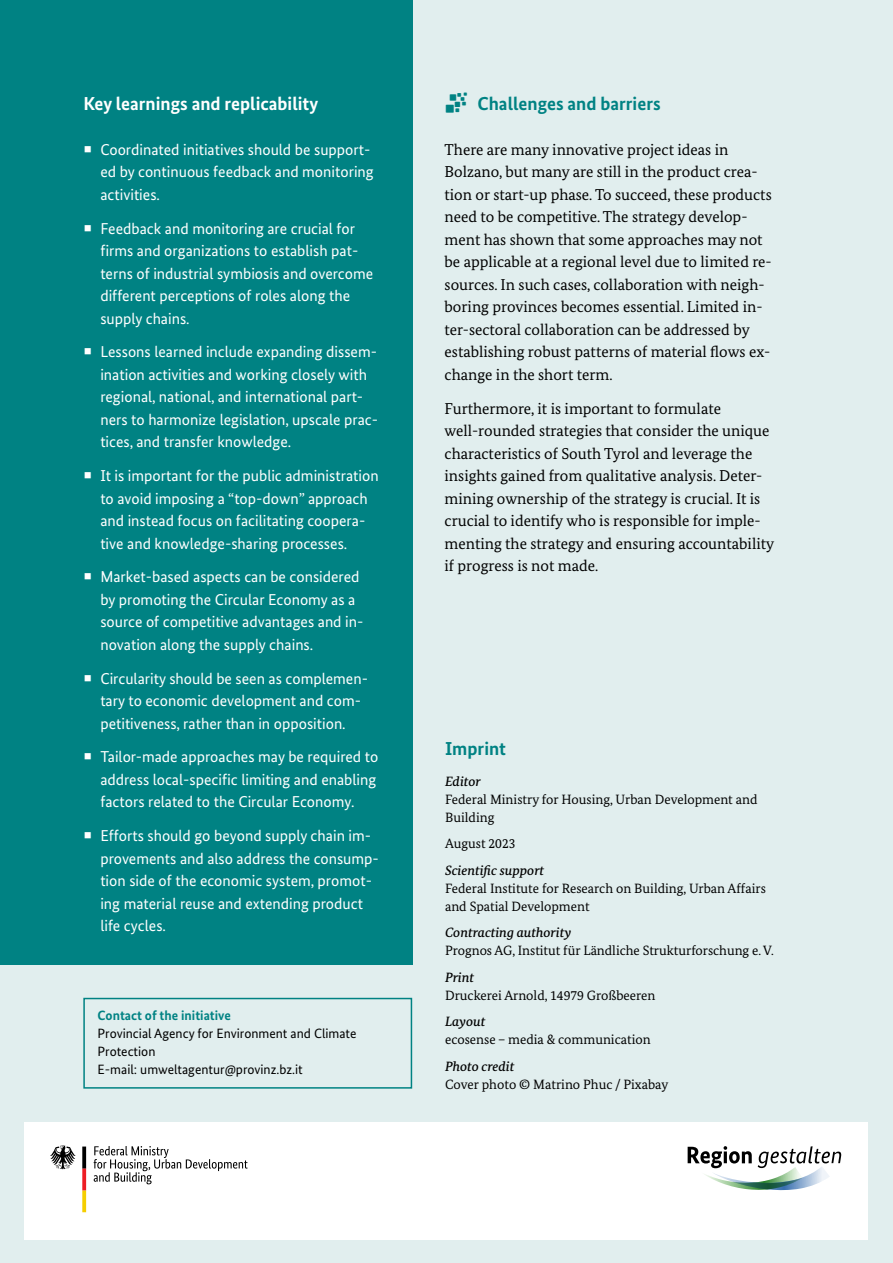
<style>
.page{position:relative;width:893px;height:1263px;background:#e1eeee}
.page>*{position:absolute;margin:0;border:0;box-sizing:border-box;transform-origin:0 0}
.H2-Subhead{font:700 18.75px "Bundes Sans";color:#008283}
.H2-Subhead_Kasten{font:700 18.75px "Bundes Sans";color:#fff}
.t1{font:15.75px/22.5px "Bundes Sans";color:#fff}
.P-Copy{font:15.75px/22.5px "Bundes Serif";color:#000}
.P-Impressum_9_13{font:13.5px/18px "Bundes Serif";color:#000}
.P-Ansprechpartner_9{font:13.5px/18px "Bundes Sans";color:#000}
.P-Ansprechpartner_9-2{font:700 13.5px "Bundes Sans";color:#008283}
.s1{font-weight:500;font-style:italic}
</style>
<div class="page">
<div style="left:0;top:0;width:412px;height:965px;background:#008283"></div>
<div style="left:83px;top:998px;width:329px;height:91px;border:2px solid #008283"></div>
<div style="left:25px;top:1122px;width:843px;height:118px;background:#fff"></div>
<svg style="left:94px;top:1146px;width:154px;height:38px"></svg>
<svg style="left:50px;top:1145px;width:26px;height:24px"></svg>
<svg style="left:82px;top:1146px;width:4px;height:66px"></svg>
<svg style="left:688px;top:1146px;width:153px;height:44px"></svg>
<h2 class="H2-Subhead_Kasten" style="left:83px;top:92px;width:236px">Key learnings and replicability</h2>
<p class="t1" style="left:100px;top:138px;width:275px">Coordinated initiatives should be support&shy;ed by continuous feedback and monitoring activities.</p>
<p class="t1" style="left:100px;top:217px;width:274px">Feedback and monitoring are crucial for firms and organizations to establish pat&shy;terns of industrial symbiosis and overcome different perceptions of roles along the supply chains.</p>
<p class="t1" style="left:100px;top:340px;width:279px">Lessons learned include expanding dissem&shy;ination activities and working closely with regional, national, and international part&shy;ners to harmonize legislation, upscale prac&shy;tices, and transfer knowledge.</p>
<p class="t1" style="left:100px;top:464px;width:280px">It is important for the public administration to avoid imposing a “top-down” approach and instead focus on facilitating coopera&shy;tive and knowledge-sharing processes.</p>
<p class="t1" style="left:100px;top:565px;width:265px">Market-based aspects can be considered by promoting the Circular Economy as a source of competitive advantages and in&shy;novation along the supply chains.</p>
<p class="t1" style="left:100px;top:667px;width:269px">Circularity should be seen as complemen&shy;tary to economic development and com&shy;petitiveness, rather than in opposition.</p>
<p class="t1" style="left:100px;top:745px;width:280px">Tailor-made approaches may be required to address local-specific limiting and enabling factors related to the Circular Economy.</p>
<p class="t1" style="left:100px;top:824px;width:280px">Efforts should go beyond supply chain im&shy;provements and also address the consump&shy;tion side of the economic system, promot&shy;ing material reuse and extending product life cycles.</p>
<p class="P-Ansprechpartner_9-2" style="left:98px;top:1007px;width:135px">Contact of the initiative</p>
<p class="P-Ansprechpartner_9" style="left:98px;top:1024px;width:260px">Provincial Agency for Environment and Climate<br>Protection</p>
<p class="P-Ansprechpartner_9" style="left:98px;top:1060px;width:207px">E-mail: umweltagentur@provinz.bz.it</p>
<h2 class="H2-Subhead" style="left:477px;top:92px;width:185px">Challenges and barriers</h2>
<p class="P-Copy" style="left:445px;top:138px;width:329px">There are many innovative project ideas in Bolzano, but many are still in the product crea&shy;tion or start-up phase. To succeed, these products need to be competitive. The strategy develop&shy;ment has shown that some approaches may not be applicable at a regional level due to limited re&shy;sources. In such cases, collaboration with neigh&shy;boring provinces becomes essential. Limited in&shy;ter-sectoral collaboration can be addressed by establishing robust patterns of material flows ex&shy;change in the short term.</p>
<p class="P-Copy" style="left:445px;top:397px;width:331px">Furthermore, it is important to formulate well-rounded strategies that consider the unique characteristics of South Tyrol and leverage the insights gained from qualitative analysis. Deter&shy;mining ownership of the strategy is crucial. It is crucial to identify who is responsible for imple&shy;menting the strategy and ensuring accountability if progress is not made.</p>
<h2 class="H2-Subhead" style="left:445px;top:737px;width:63px">Imprint</h2>
<p class="P-Impressum_9_13" style="left:445px;top:772px;width:314px"><span class="s1">Editor<br></span>Federal Ministry for Housing, Urban Development and<br>Building</p>
<p class="P-Impressum_9_13" style="left:445px;top:834px;width:72px">August 2023</p>
<p class="P-Impressum_9_13" style="left:445px;top:861px;width:322px"><span class="s1">Scientific support<br></span>Federal Institute for Research on Building, Urban Affairs and Spatial Development</p>
<p class="P-Impressum_9_13" style="left:445px;top:923px;width:330px"><span class="s1">Contracting authority<br></span>Prognos AG, Institut für Ländliche Strukturforschung e. V.</p>
<p class="P-Impressum_9_13" style="left:445px;top:968px;width:212px"><span class="s1">Print<br></span>Druckerei Arnold, 14979 Großbeeren</p>
<p class="P-Impressum_9_13" style="left:445px;top:1012px;width:207px"><span class="s1">Layout<br></span>ecosense – media &amp; communication</p>
<p class="P-Impressum_9_13" style="left:445px;top:1057px;width:225px"><span class="s1">Photo credit<br></span>Cover photo © Matrino Phuc / Pixabay</p>
</div>
